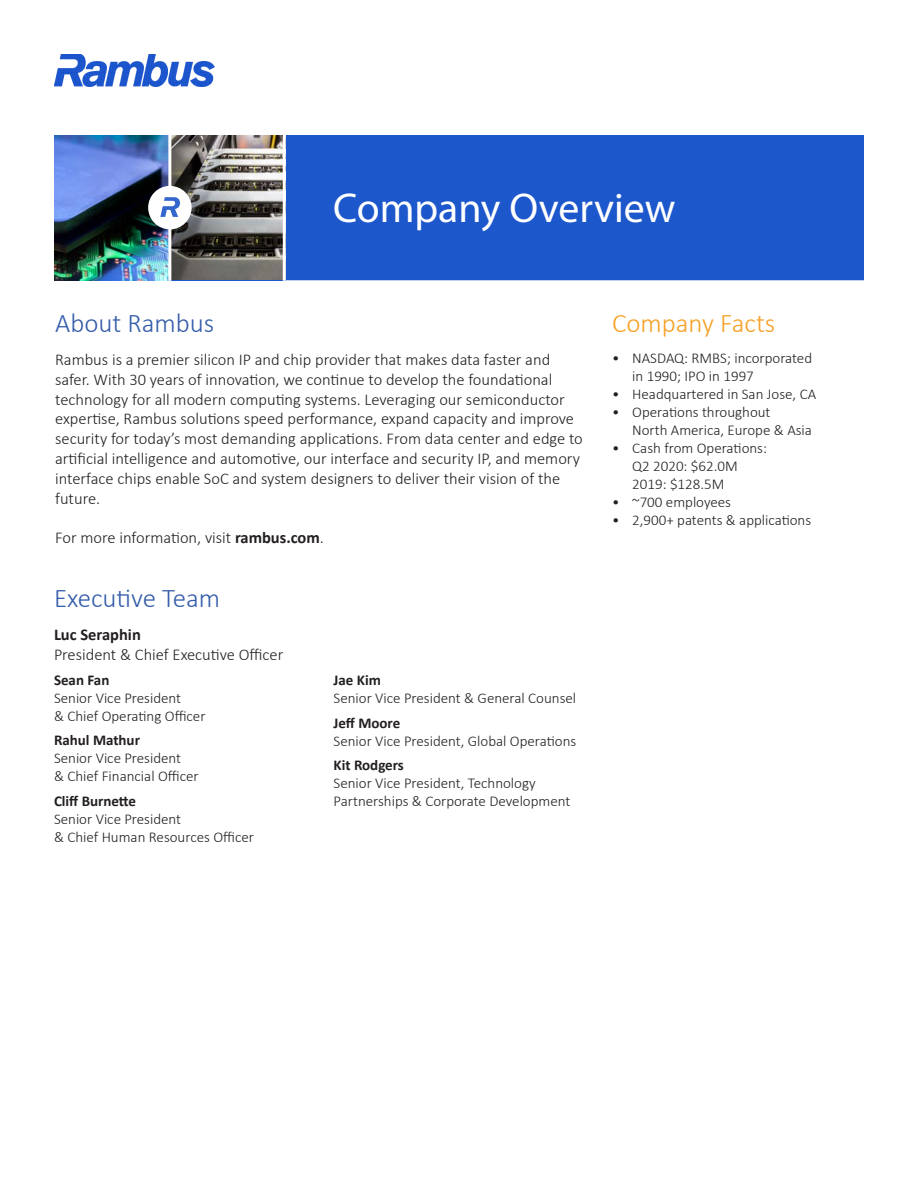
<style>
.page{position:relative;width:918px;height:1188px;background:#fff}
.page>*{position:absolute;margin:0;border:0;box-sizing:border-box;transform-origin:0 0}
.Headline{font:41.7px "Myriad Pro";color:#fff}
.Heading_2{font:300 27px "Calibri";color:#355daa}
.Heading_2_Sidebar{font:300 27px "Calibri";color:#f7a125}
.Body_Copy{font:300 16.5px/19.8px "Calibri";color:#231f20}
.Executive_Team_Sideb{font:300 16.5px/19.8px "Calibri";color:#231f20}
.Executive_Team_Sideb-2{font:300 15px/18px "Calibri";color:#231f20}
.s1{font-weight:700}
</style>
<div class="page">
<img style="left:55px;top:54px;width:160px;height:32px">
<div style="left:54px;top:135px;width:810px;height:145px;background:#1d57cc"></div>
<img style="left:54px;top:135px;width:114px;height:145px">
<img style="left:171px;top:135px;width:112px;height:145px">
<hr style="left:283px;top:135px;width:3px;height:146px;background:#fff">
<hr style="left:168px;top:135px;width:3px;height:146px;background:#fff">
<svg style="left:148px;top:186px;width:44px;height:43px;background:#b9c0cc"></svg>
<p class="Headline" style="left:333px;top:182px;width:344px">Company Overview</p>
<p class="Heading_2" style="left:55px;top:306px;width:161px">About Rambus</p>
<p class="Body_Copy" style="left:55px;top:349px;width:529px">Rambus is a premier silicon IP and chip provider that makes data faster and safer. With 30 years of innovation, we continue to develop the foundational technology for all modern computing systems. Leveraging our semiconductor expertise, Rambus solutions speed performance, expand capacity and improve security for today’s most demanding applications. From data center and edge to artificial intelligence and automotive, our interface and security IP, and memory interface chips enable SoC and system designers to deliver their vision of the future.</p>
<p class="Body_Copy" style="left:55px;top:528px;width:270px">For more information, visit <span class="s1">rambus.com</span>.</p>
<p class="Heading_2" style="left:54px;top:581px;width:168px">Executive Team</p>
<p class="Executive_Team_Sideb" style="left:54px;top:625px;width:231px"><span class="s1">Luc Seraphin<br></span>President &amp; Chief Executive Officer</p>
<p class="Executive_Team_Sideb-2" style="left:54px;top:670px;width:153px"><span class="s1">Sean Fan<br></span>Senior Vice President<br>&amp; Chief Operating Officer</p>
<p class="Executive_Team_Sideb-2" style="left:54px;top:731px;width:146px"><span class="s1">Rahul Mathur<br></span>Senior Vice President<br>&amp; Chief Financial Officer</p>
<p class="Executive_Team_Sideb-2" style="left:54px;top:792px;width:201px"><span class="s1">Cliff Burnette<br></span>Senior Vice President<br>&amp; Chief Human Resources Officer</p>
<p class="Executive_Team_Sideb-2" style="left:334px;top:671px;width:244px"><span class="s1">Jae Kim<br></span>Senior Vice President &amp; General Counsel</p>
<p class="Executive_Team_Sideb-2" style="left:334px;top:713px;width:244px"><span class="s1">Jeff Moore<br></span>Senior Vice President, Global Operations</p>
<p class="Executive_Team_Sideb-2" style="left:334px;top:756px;width:238px"><span class="s1">Kit Rodgers<br></span>Senior Vice President, Technology<br>Partnerships &amp; Corporate Development</p>
<p class="Heading_2_Sidebar" style="left:612px;top:306px;width:165px">Company Facts</p>
<p class="Executive_Team_Sideb-2" style="left:632px;top:349px;width:181px;text-indent:-20px">• NASDAQ: RMBS; incorporated in 1990; IPO in 1997</p>
<p class="Executive_Team_Sideb-2" style="left:612px;top:385px;width:206px">• Headquartered in San Jose, CA</p>
<p class="Executive_Team_Sideb-2" style="left:632px;top:403px;width:181px;text-indent:-20px">• Operations throughout<br>North America, Europe &amp; Asia</p>
<p class="Executive_Team_Sideb-2" style="left:632px;top:439px;width:136px;text-indent:-20px">• Cash from Operations:<br>Q2 2020: $62.0M<br>2019: $128.5M</p>
<p class="Executive_Team_Sideb-2" style="left:612px;top:493px;width:121px">• ~700 employees</p>
<p class="Executive_Team_Sideb-2" style="left:612px;top:511px;width:201px">• 2,900+ patents &amp; applications</p>
</div>
